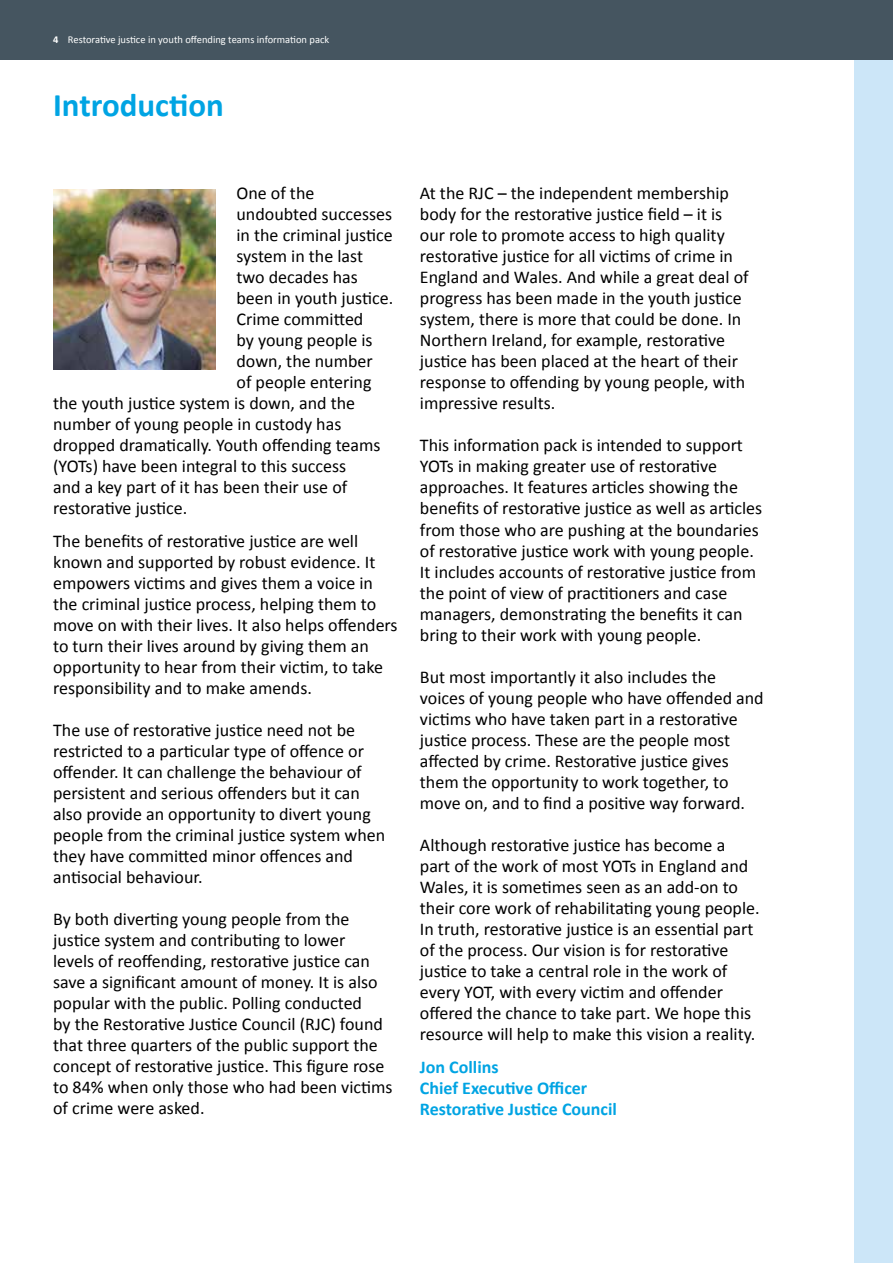
<style>
.page{position:relative;width:893px;height:1263px;background:#fff}
.page>*{position:absolute;margin:0;border:0;box-sizing:border-box;transform-origin:0 0}
.t1{font:700 33px "Calibri";color:#00a4e3}
.t2{font:18px/21px "Calibri";color:#000}
.t3{font:700 18px/21px "Calibri";color:#00a4e3}
.t4{font:10.5px "Calibri";color:#fff}
.s1{font-weight:700}
</style>
<div class="page">
<div style="left:855px;top:0;width:38px;height:1263px;background:#cce6f8"></div>
<div style="left:0;top:0;width:893px;height:60px;background:#455560"></div>
<img style="left:53px;top:189px;width:162px;height:180px">
<p class="t4" style="left:53px;top:33px;width:278px"><span class="s1">4</span> Restorative justice in youth offending teams information pack</p>
<h1 class="t1" style="left:53px;top:85px;width:172px">Introduction</h1>
<p class="t2" style="left:237px;top:182px;width:79px">One of the</p>
<p class="t2" style="left:237px;top:203px;width:157px">undoubted successes</p>
<p class="t2" style="left:237px;top:224px;width:158px">in the criminal justice</p>
<p class="t2" style="left:237px;top:245px;width:128px">system in the last</p>
<p class="t2" style="left:237px;top:266px;width:123px">two decades has</p>
<p class="t2" style="left:237px;top:287px;width:158px">been in youth justice.</p>
<p class="t2" style="left:237px;top:308px;width:128px">Crime committed</p>
<p class="t2" style="left:237px;top:329px;width:138px">by young people is</p>
<p class="t2" style="left:237px;top:350px;width:138px">down, the number</p>
<p class="t2" style="left:237px;top:371px;width:136px">of people entering</p>
<p class="t2" style="left:53px;top:392px;width:304px">the youth justice system is down, and the</p>
<p class="t2" style="left:53px;top:413px;width:290px">number of young people in custody has</p>
<p class="t2" style="left:53px;top:434px;width:329px">dropped dramatically. Youth offending teams</p>
<p class="t2" style="left:53px;top:455px;width:294px">(YOTs) have been integral to this success</p>
<p class="t2" style="left:53px;top:476px;width:296px">and a key part of it has been their use of</p>
<p class="t2" style="left:53px;top:497px;width:136px">restorative justice.</p>
<p class="t2" style="left:53px;top:530px;width:346px">The benefits of restorative justice are well known and supported by robust evidence. It empowers victims and gives them a voice in the criminal justice process, helping them to move on with their lives. It also helps offenders to turn their lives around by giving them an opportunity to hear from their victim, to take responsibility and to make amends.</p>
<p class="t2" style="left:53px;top:719px;width:334px">The use of restorative justice need not be restricted to a particular type of offence or offender. It can challenge the behaviour of persistent and serious offenders but it can also provide an opportunity to divert young people from the criminal justice system when they have committed minor offences and antisocial behaviour.</p>
<p class="t2" style="left:53px;top:908px;width:341px">By both diverting young people from the justice system and contributing to lower<br>levels of reoffending, restorative justice can save a significant amount of money. It is also popular with the public. Polling conducted<br>by the Restorative Justice Council (RJC) found that three quarters of the public support the concept of restorative justice. This figure rose to 84% when only those who had been victims of crime were asked.</p>
<p class="t2" style="left:420px;top:182px;width:330px">At the RJC – the independent membership body for the restorative justice field – it is our role to promote access to high quality restorative justice for all victims of crime in England and Wales. And while a great deal of progress has been made in the youth justice system, there is more that could be done. In Northern Ireland, for example, restorative justice has been placed at the heart of their response to offending by young people, with impressive results.</p>
<p class="t2" style="left:420px;top:434px;width:344px">This information pack is intended to support YOTs in making greater use of restorative approaches. It features articles showing the benefits of restorative justice as well as articles from those who are pushing at the boundaries of restorative justice work with young people.<br>It includes accounts of restorative justice from the point of view of practitioners and case managers, demonstrating the benefits it can bring to their work with young people.</p>
<p class="t2" style="left:420px;top:665px;width:345px">But most importantly it also includes the voices of young people who have offended and victims who have taken part in a restorative justice process. These are the people most affected by crime. Restorative justice gives them the opportunity to work together, to move on, and to find a positive way forward.</p>
<p class="t2" style="left:420px;top:833px;width:341px">Although restorative justice has become a part of the work of most YOTs in England and Wales, it is sometimes seen as an add-on to their core work of rehabilitating young people.<br>In truth, restorative justice is an essential part of the process. Our vision is for restorative justice to take a central role in the work of every YOT, with every victim and offender offered the chance to take part. We hope this resource will help to make this vision a reality.</p>
<p class="t3" style="left:420px;top:1056px;width:199px">Jon Collins<br>Chief Executive Officer<br>Restorative Justice Council</p>
</div>
